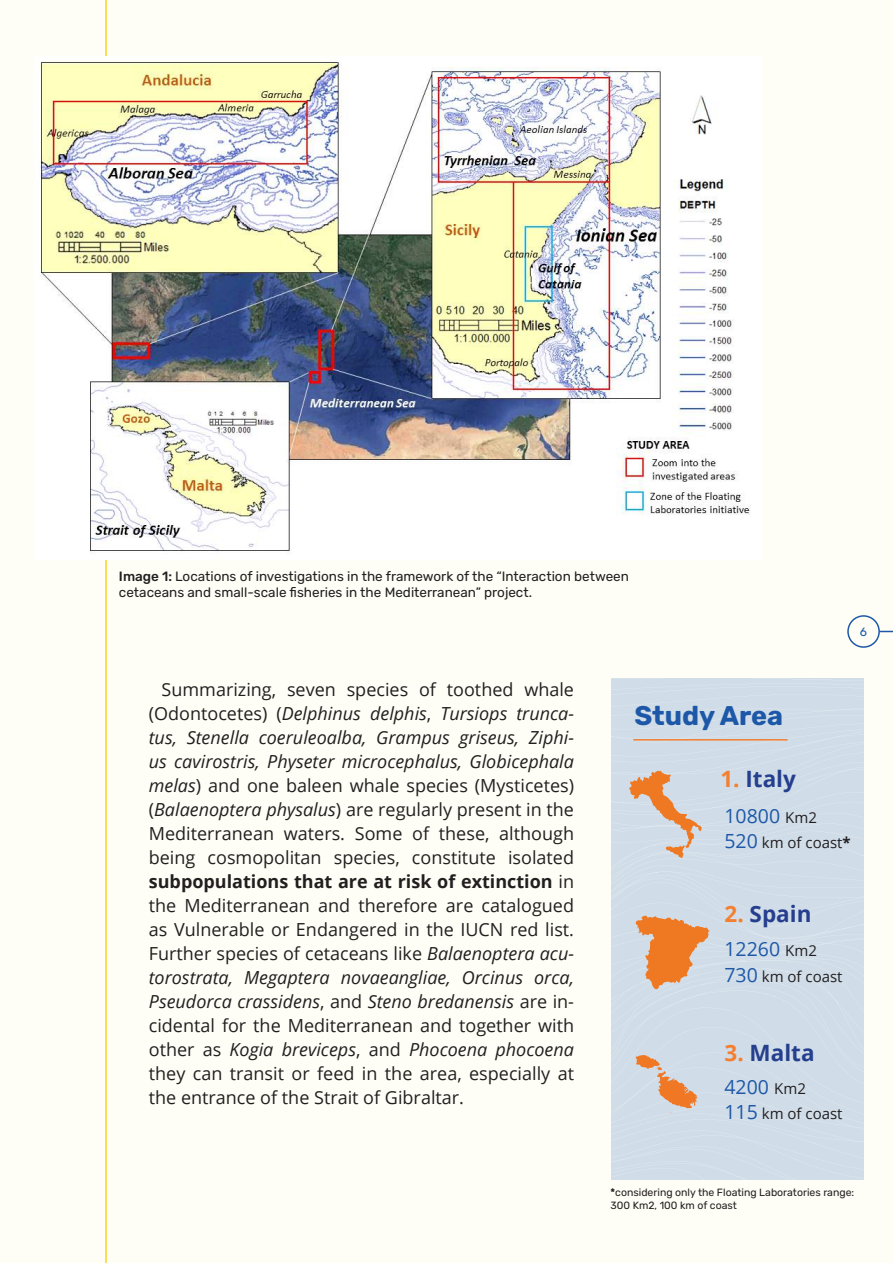
<style>
.page{position:relative;width:893px;height:1263px;background:#fffef6}
.page>*{position:absolute;margin:0;border:0;box-sizing:border-box;transform-origin:0 0}
.t1{font:700 27px "Rubik";color:#1d58a8}
.t2{font:700 22.5px "Open Sans";color:#253f8e}
.t3{font:19.5px "Open Sans";color:#1e58a7}
.t4{font:18px/24px "Open Sans";color:#231f20;text-align:justify}
.t5{font:15px "Open Sans";color:#231f20}
.t6{font:13.5px/16.2px "Rubik";color:#231f20}
.t7{font:12px "Rubik";color:#1e58a7}
.t8{font:10.5px/12.6px "Rubik";color:#231f20}
.s1{font-weight:500}
.s2{font-style:italic}
.s3{font-weight:700}
.s4{color:#f47f31}
.s5{font-size:15px;color:#231f20}
.s6{font-size:19.5px;color:#1e58a7}
</style>
<div class="page">
<div style="left:847px;top:615px;width:33px;height:33px;border:2px solid #1e58a7;border-radius:50%"></div>
<svg style="left:879px;top:631px;width:14px;height:1px"></svg>
<hr style="left:105px;top:0;width:2px;height:1263px;background:#fbdd57">
<div style="left:611px;top:678px;width:253px;height:501px;background:#d0dde8"></div>
<img style="left:40px;top:57px;width:710px;height:503px">
<p class="t6" style="left:119px;top:568px;width:511px"><span class="s1">Image 1:</span> Locations of investigations in the framework of the “Interaction between cetaceans and small-scale fisheries in the Mediterranean” project.</p>
<p class="t7" style="left:860px;top:625px;width:9px">6</p>
<p class="t4" style="left:149px;top:677px;width:427px;text-indent:13px">Summarizing, seven species of toothed whale (Odontocetes) (<span class="s2">Delphinus delphis</span>, <span class="s2">Tursiops trunca&shy;tus, Stenella coeruleoalba, Grampus griseus, Ziphi&shy;us cavirostris, Physeter microcephalus, Globicephala melas</span>) and one baleen whale species (Mysticetes) (<span class="s2">Balaenoptera physalus</span>) are regularly present in the Mediterranean waters. Some of these, although being cosmopolitan species, constitute isolated <span class="s3">subpopulations that are at risk of extinction</span> in the Mediterranean and therefore are catalogued as Vulnerable or Endangered in the IUCN red list.<br>Further species of cetaceans like <span class="s2">Balaenoptera acu&shy;torostrata, Megaptera novaeangliae, Orcinus orca, Pseudorca crassidens</span>, and <span class="s2">Steno bredanensis</span> are in&shy;cidental for the Mediterranean and together with other as <span class="s2">Kogia breviceps</span>, and <span class="s2">Phocoena phocoena </span>they can transit or feed in the area, especially at the entrance of the Strait of Gibraltar.</p>
<h1 class="t1" style="left:634px;top:700px;width:150px">Study Area</h1>
<p class="t2" style="left:720px;top:763px;width:77px"><span class="s4">1.</span> Italy</p>
<p class="t3" style="left:724px;top:802px;width:94px">10800 <span class="s5">Km2</span></p>
<p class="t5" style="left:724px;top:833px;width:128px"><span class="s6">520</span> km of coast<span class="s3">*</span></p>
<p class="t2" style="left:724px;top:898px;width:88px"><span class="s4">2.</span> Spain</p>
<p class="t3" style="left:724px;top:936px;width:94px">12260 <span class="s5">Km2</span></p>
<p class="t5" style="left:724px;top:966px;width:120px"><span class="s6">730</span> km of coast</p>
<p class="t2" style="left:724px;top:1037px;width:92px"><span class="s4">3.</span> Malta</p>
<p class="t3" style="left:724px;top:1073px;width:83px">4200 <span class="s5">Km2</span></p>
<p class="t5" style="left:724px;top:1103px;width:120px"><span class="s6">115</span> km of coast</p>
<p class="t8" style="left:611px;top:1187px;width:245px"><span class="s3">*</span>considering only the Floating Laboratories range:<br>300 Km2, 100 km of coast</p>
</div>
